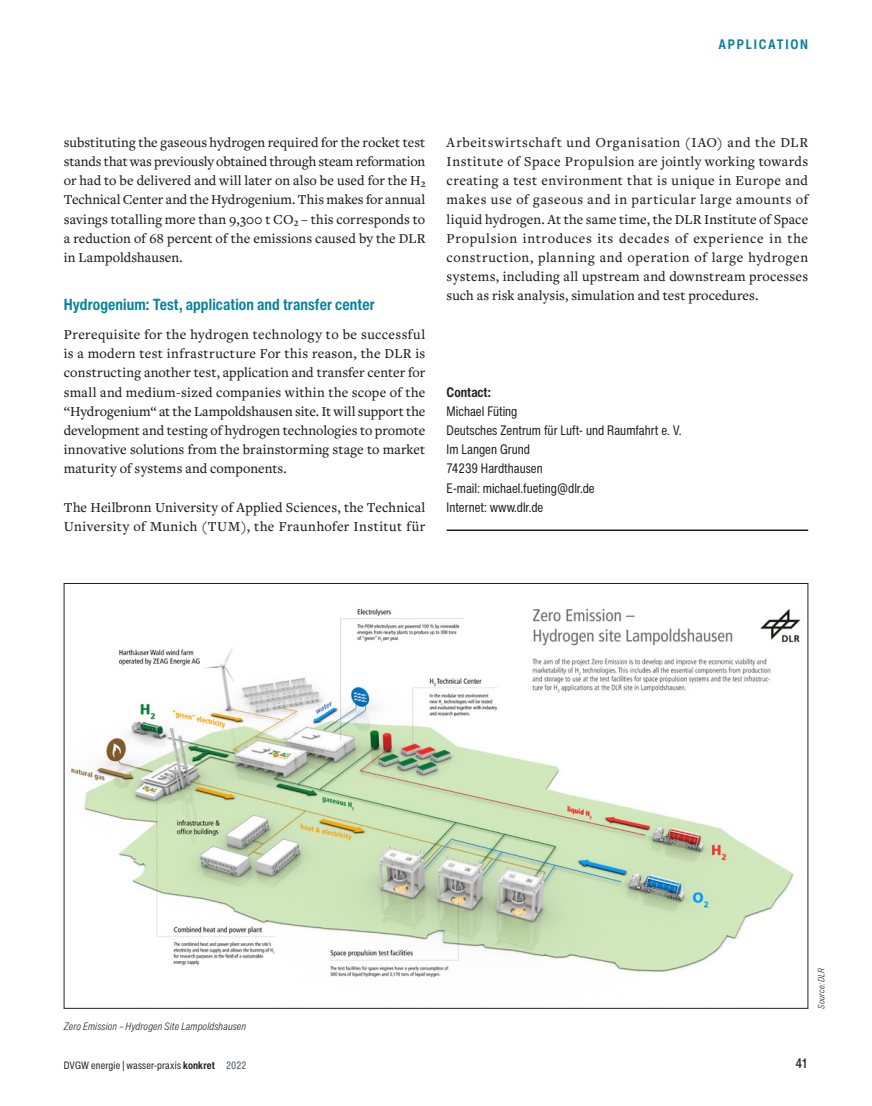
<style>
.page{position:relative;width:872px;height:1106px;background:#fff}
.page>*{position:absolute;margin:0;border:0;box-sizing:border-box;transform-origin:0 0}
.t1{font:700 condensed 15.75px "Helvetica Now Text";letter-spacing:.005em;color:#07819d}
.t2{font:500 14.25px/19.2px "Freight Text Pro";letter-spacing:.01em;color:#231f20;text-align:justify}
.t3{font:condensed 13.5px/19.2px "Helvetica Now Text";color:#231f20}
.t4{font:700 condensed 13.5px "Helvetica Now Text";letter-spacing:.135em;color:#07819d}
.t5{font:700 condensed 13.5px "Helvetica Now Text";color:#231f20}
.t6{font:500 condensed 13.5px "Helvetica Now Text";color:#231f20}
.t7{font:italic 300 condensed 10.5px "Helvetica Now Text";letter-spacing:.02em;color:#231f20}
.t8{font:condensed 10.5px "Helvetica Now Text";letter-spacing:.015em;color:#231f20}
.t9{font:italic 300 condensed 9px "Helvetica Now Text";letter-spacing:.02em;color:#231f20}
.s1{font-weight:700}
.s2{color:#45555d}
</style>
<div class="page">
<hr style="left:446px;top:529px;width:362px;height:2px;background:#231f20">
<img style="left:71px;top:608px;width:730px;height:370px">
<p class="t4" style="left:718px;top:35px;width:91px">APPLICATION</p>
<p class="t2" style="left:64px;top:132px;width:363px">substituting the gaseous hydrogen required for the rocket test stands that was previously obtained through steam reformation or had to be delivered and will later on also be used for the H₂<br>Technical Center and the Hydrogenium. This makes for annual savings totalling more than 9,300 t CO₂ – this corresponds to a reduction of 68 percent of the emissions caused by the DLR in Lampoldshausen.</p>
<p class="t1" style="left:64px;top:294px;width:312px">Hydrogenium: Test, application and transfer center</p>
<p class="t2" style="left:64px;top:324px;width:363px">Prerequisite for the hydrogen technology to be successful is a modern test infrastructure For this reason, the DLR is constructing another test, application and transfer center for small and medium-sized companies within the scope of the “Hydrogenium“ at the Lampoldshausen site. It will support the development and testing of hydrogen technologies to promote innovative solutions from the brainstorming stage to market maturity of systems and components.</p>
<p class="t2" style="left:64px;top:497px;width:363px">The Heilbronn University of Applied Sciences, the Technical<br>University of Munich (TUM), the Fraunhofer Institut für</p>
<p class="t2" style="left:446px;top:132px;width:363px">Arbeitswirtschaft und Organisation (IAO) and the DLR Institute of Space Propulsion are jointly working towards creating a test environment that is unique in Europe and makes use of gaseous and in particular large amounts of liquid hydrogen. At the same time, the DLR Institute of Space Propulsion introduces its decades of experience in the construction, planning and operation of large hydrogen systems, including all upstream and downstream processes such as risk analysis, simulation and test procedures.</p>
<p class="t5" style="left:446px;top:383px;width:46px">Contact:</p>
<p class="t3" style="left:446px;top:401px;width:236px">Michael Füting<br>Deutsches Zentrum für Luft- und Raumfahrt e. V.<br>Im Langen Grund<br>74239 Hardthausen<br>E-mail: michael.fueting@dlr.de<br>Internet: www.dlr.de</p>
<p class="t7" style="left:64px;top:1019px;width:184px">Zero Emission – Hydrogen Site Lampoldshausen</p>
<p class="t8" style="left:64px;top:1058px;width:184px">DVGW energie | wasser-praxis <span class="s1">konkret</span> <span class="s2">2022</span></p>
<p class="t6" style="left:795px;top:1054px;width:13px">41</p>
<p class="t9" style="left:815px;top:1008px;width:42px;rotate:-90deg">Source: DLR</p>
</div>
